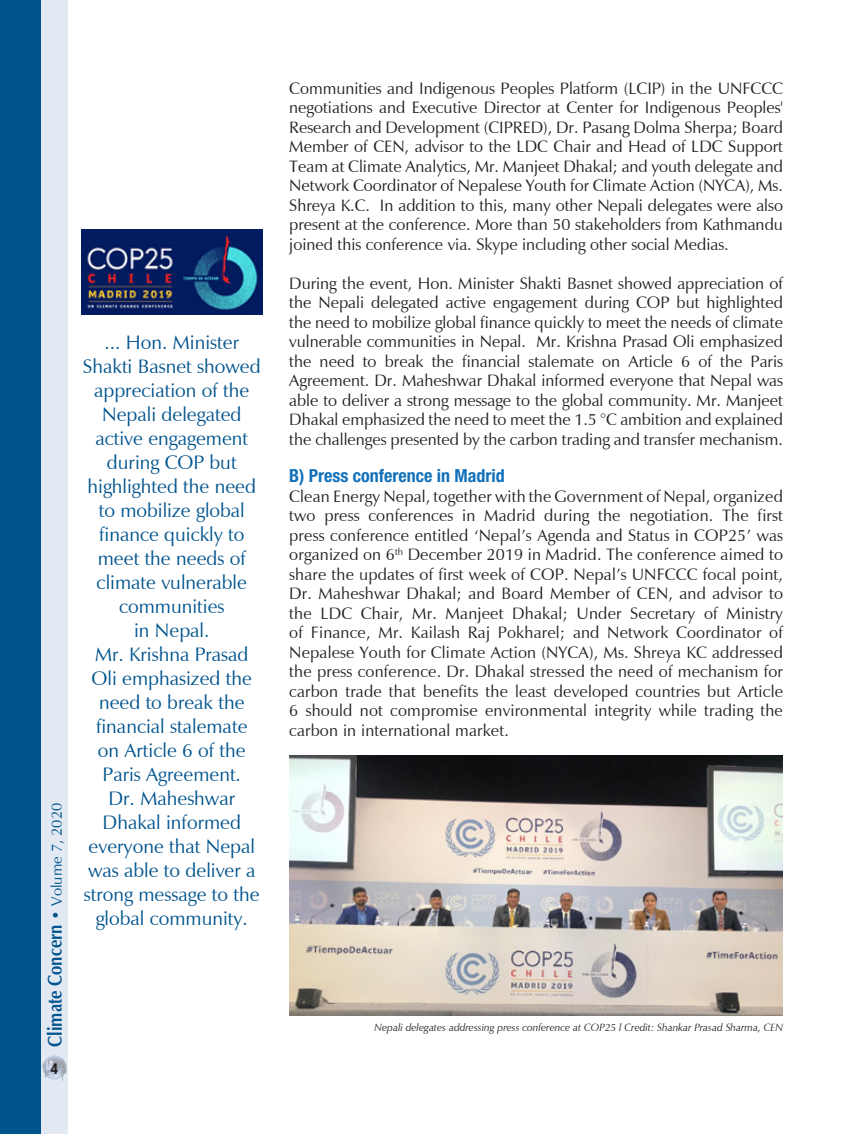
<style>
.page{position:relative;width:864px;height:1134px;background:#fff}
.page>*{position:absolute;margin:0;border:0;box-sizing:border-box;transform-origin:0 0}
.t1{font:700 19.8px "Zapf Humanist 601 BT";color:#00548e;scale:.83 1}
.Body{font:19.5px/24px "Zapf Humanist 601 BT";color:#00548e;text-align:center}
.Subhead1{font:700 condensed 18px "Helvetica Neue";color:#1270b9}
.Body-2{font:16.5px/19.5px "Zapf Humanist 601 BT";color:#231f20;text-align:justify}
.t2{font:700 condensed 15px "Helvetica Neue";color:#231f20}
.Photo_Caption{font:italic 10.5px "Zapf Humanist 601 BT";color:#231f20}
.s1{font-size:16.5px}
.s2{font-weight:400;font-size:15px}
</style>
<div class="page">
<div style="left:39px;top:0;width:29px;height:1134px;background:#e3e9f3"></div>
<img style="left:42px;top:1055px;width:25px;height:26px">
<div style="left:0;top:0;width:41px;height:1134px;background:#00548e"></div>
<img style="left:289px;top:755px;width:494px;height:260px">
<img style="left:81px;top:229px;width:181px;height:85px">
<p class="t1" style="left:43px;top:1047px;width:295px;rotate:-90deg">Climate Concern <span class="s1">•</span> <span class="s2">Volume 7, 2020</span></p>
<p class="t2" style="left:51px;top:1060px;width:9px">4</p>
<p class="Body" style="left:83px;top:330px;width:179px">... Hon. Minister<br>Shakti Basnet showed appreciation of the<br>Nepali delegated active engagement during COP but highlighted the need to mobilize global finance quickly to meet the needs of climate vulnerable communities<br>in Nepal.<br>Mr. Krishna Prasad<br>Oli emphasized the need to break the financial stalemate<br>on Article 6 of the<br>Paris Agreement.<br>Dr. Maheshwar<br>Dhakal informed everyone that Nepal was able to deliver a strong message to the global community.</p>
<p class="Body-2" style="left:289px;top:78px;width:495px">Communities and Indigenous Peoples Platform (LCIP) in the UNFCCC negotiations and Executive Director at Center for Indigenous Peoples' Research and Development (CIPRED), Dr. Pasang Dolma Sherpa; Board Member of CEN, advisor to the LDC Chair and Head of LDC Support Team at Climate Analytics, Mr. Manjeet Dhakal; and youth delegate and Network Coordinator of Nepalese Youth for Climate Action (NYCA), Ms.<br>Shreya K.C. In addition to this, many other Nepali delegates were also present at the conference. More than 50 stakeholders from Kathmandu joined this conference via. Skype including other social Medias.</p>
<p class="Body-2" style="left:289px;top:273px;width:495px">During the event, Hon. Minister Shakti Basnet showed appreciation of the Nepali delegated active engagement during COP but highlighted the need to mobilize global finance quickly to meet the needs of climate vulnerable communities in Nepal. Mr. Krishna Prasad Oli emphasized the need to break the financial stalemate on Article 6 of the Paris Agreement. Dr. Maheshwar Dhakal informed everyone that Nepal was able to deliver a strong message to the global community. Mr. Manjeet Dhakal emphasized the need to meet the 1.5 °C ambition and explained the challenges presented by the carbon trading and transfer mechanism.</p>
<p class="Subhead1" style="left:289px;top:465px;width:217px">B) Press conference in Madrid</p>
<p class="Body-2" style="left:289px;top:486px;width:495px">Clean Energy Nepal, together with the Government of Nepal, organized two press conferences in Madrid during the negotiation. The first press conference entitled ‘Nepal’s Agenda and Status in COP25’ was organized on 6<sup>th</sup> December 2019 in Madrid. The conference aimed to share the updates of first week of COP. Nepal’s UNFCCC focal point, Dr. Maheshwar Dhakal; and Board Member of CEN, and advisor to the LDC Chair, Mr. Manjeet Dhakal; Under Secretary of Ministry of Finance, Mr. Kailash Raj Pokharel; and Network Coordinator of Nepalese Youth for Climate Action (NYCA), Ms. Shreya KC addressed the press conference. Dr. Dhakal stressed the need of mechanism for carbon trade that benefits the least developed countries but Article 6 should not compromise environmental integrity while trading the carbon in international market.</p>
<p class="Photo_Caption" style="left:374px;top:1021px;width:410px">Nepali delegates addressing press conference at COP25 l Credit: Shankar Prasad Sharma, CEN</p>
</div>
